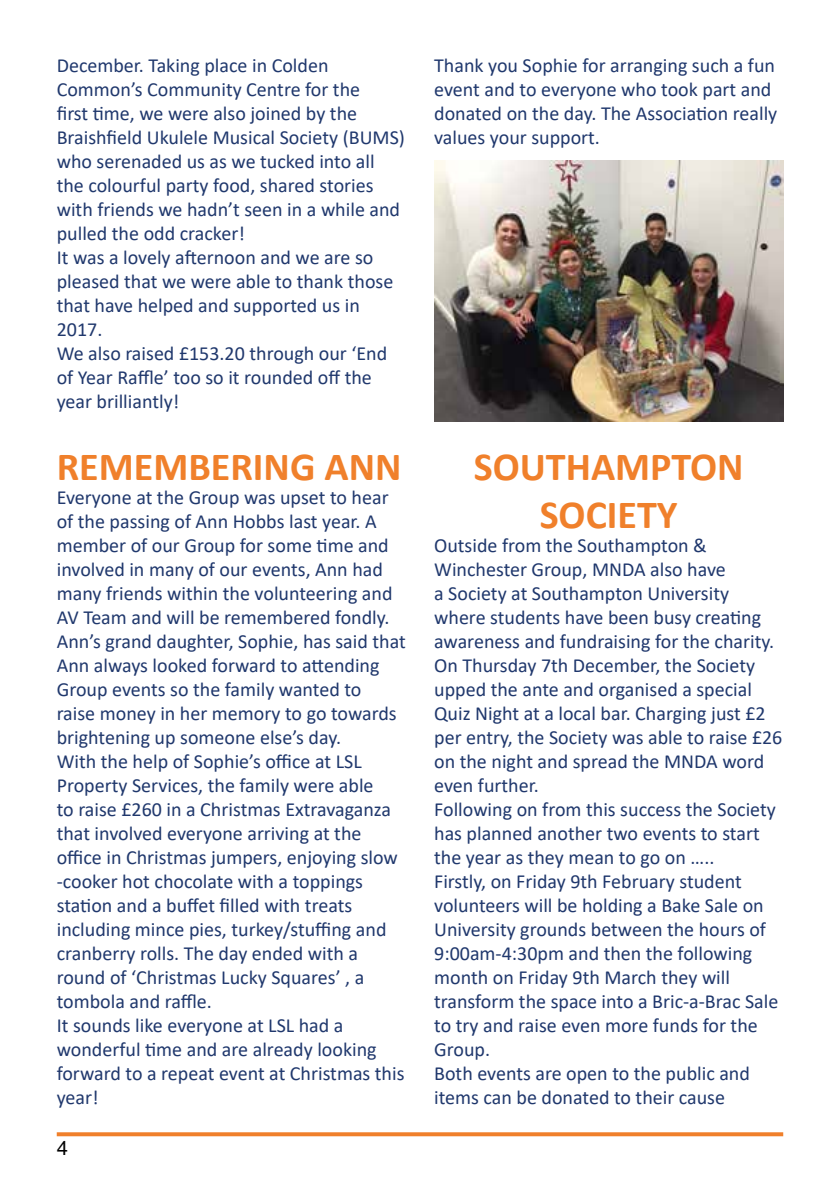
<style>
.page{position:relative;width:840px;height:1191px;background:#fff}
.page>*{position:absolute;margin:0;border:0;box-sizing:border-box;transform-origin:0 0}
.t1{font:700 40px/48px "Calibri";color:#f0802b;text-align:center}
.t2{font:20px/24px "Calibri";color:#20386d}
.t3{font:20px "Helvetica";color:#000}
</style>
<div class="page">
<svg style="left:57px;top:1132px;width:725px;height:4px;background:#f18839"></svg>
<img style="left:434px;top:160px;width:348px;height:262px">
<p class="t2" style="left:57px;top:53px;width:349px">December. Taking place in Colden Common’s Community Centre for the<br>first time, we were also joined by the Braishfield Ukulele Musical Society (BUMS) who serenaded us as we tucked into all the colourful party food, shared stories with friends we hadn’t seen in a while and pulled the odd cracker!<br>It was a lovely afternoon and we are so pleased that we were able to thank those that have helped and supported us in 2017.<br>We also raised £153.20 through our ‘End of Year Raffle’ too so it rounded off the year brilliantly!</p>
<h1 class="t1" style="left:57px;top:442px;width:346px">REMEMBERING ANN</h1>
<p class="t2" style="left:57px;top:485px;width:350px">Everyone at the Group was upset to hear of the passing of Ann Hobbs last year. A member of our Group for some time and involved in many of our events, Ann had many friends within the volunteering and AV Team and will be remembered fondly.<br>Ann’s grand daughter, Sophie, has said that Ann always looked forward to attending Group events so the family wanted to<br>raise money in her memory to go towards brightening up someone else’s day.<br>With the help of Sophie’s office at LSL Property Services, the family were able<br>to raise £260 in a Christmas Extravaganza that involved everyone arriving at the office in Christmas jumpers, enjoying slow -cooker hot chocolate with a toppings station and a buffet filled with treats including mince pies, turkey/stuffing and cranberry rolls. The day ended with a round of ‘Christmas Lucky Squares’ , a tombola and raffle.<br>It sounds like everyone at LSL had a wonderful time and are already looking forward to a repeat event at Christmas this year!</p>
<p class="t3" style="left:57px;top:1135px;width:13px">4</p>
<p class="t2" style="left:434px;top:53px;width:344px">Thank you Sophie for arranging such a fun event and to everyone who took part and donated on the day. The Association really values your support.</p>
<h1 class="t1" style="left:473px;top:442px;width:271px">SOUTHAMPTON<br>SOCIETY</h1>
<p class="t2" style="left:434px;top:533px;width:349px">Outside from the Southampton &amp; Winchester Group, MNDA also have<br>a Society at Southampton University where students have been busy creating awareness and fundraising for the charity.<br>On Thursday 7th December, the Society upped the ante and organised a special Quiz Night at a local bar. Charging just £2 per entry, the Society was able to raise £26 on the night and spread the MNDA word even further.<br>Following on from this success the Society has planned another two events to start the year as they mean to go on …..<br>Firstly, on Friday 9th February student volunteers will be holding a Bake Sale on University grounds between the hours of 9:00am-4:30pm and then the following month on Friday 9th March they will transform the space into a Bric-a-Brac Sale to try and raise even more funds for the Group.<br>Both events are open to the public and items can be donated to their cause</p>
</div>
